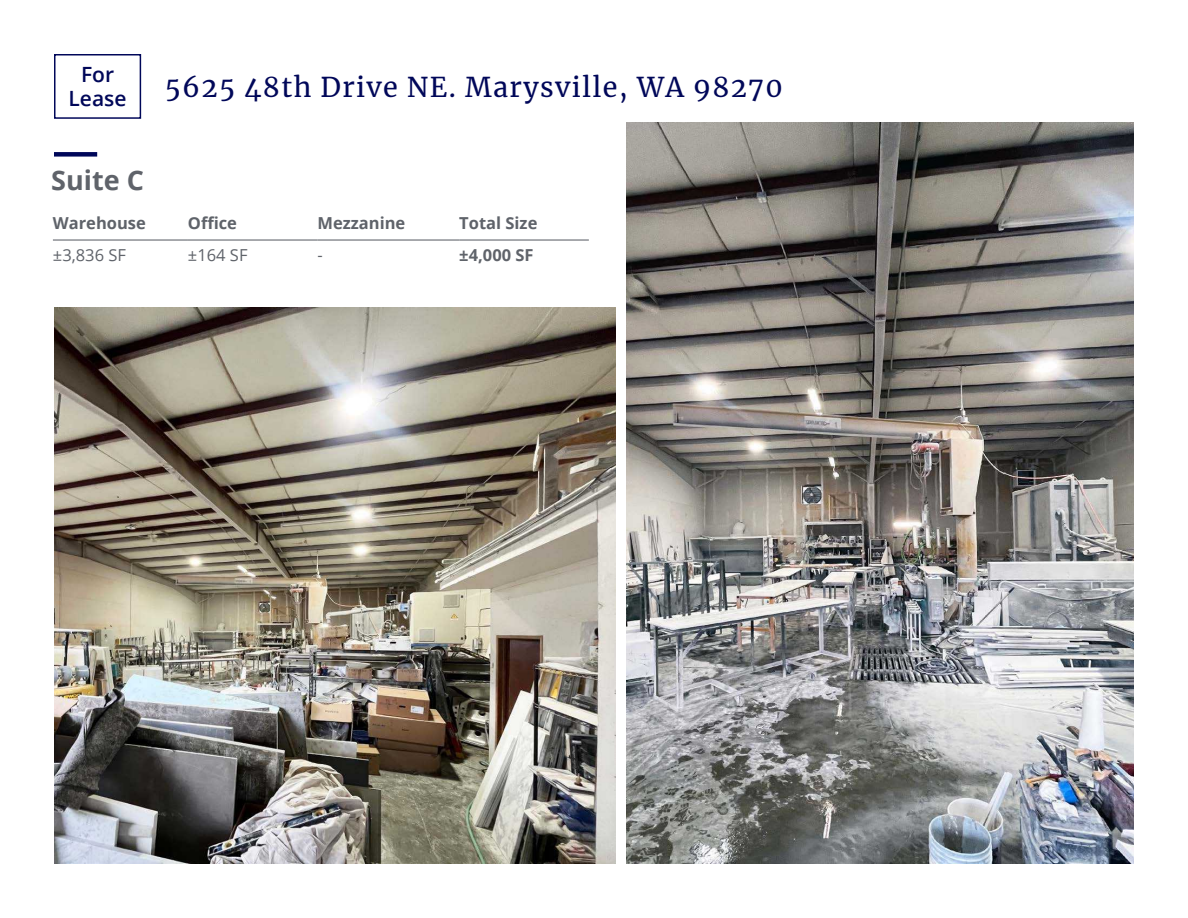
<style>
.page{position:relative;width:1188px;height:918px;background:#fff}
.page>*{position:absolute;margin:0;border:0;box-sizing:border-box;transform-origin:0 0}
.t1{font:27px "Merriweather";letter-spacing:.05em;color:#000759}
.t2{font:700 27px "Open Sans";color:#5f636a}
.t3{font:600 21px/24px "Open Sans";color:#000759;text-align:center}
.t4{font:700 16.5px "Open Sans";color:#5f636a}
.t5{font:16.5px "Open Sans";color:#5f636a}
</style>
<div class="page">
<div style="left:54px;top:54px;width:87px;height:65px;border:2px solid #000759"></div>
<img style="left:626px;top:122px;width:508px;height:742px">
<img style="left:54px;top:308px;width:562px;height:556px">
<div style="left:54px;top:152px;width:43px;height:5px;background:#000759"></div>
<hr style="left:53px;top:239px;width:135px;height:2px;background:#5f636a">
<hr style="left:188px;top:239px;width:130px;height:2px;background:#5f636a">
<hr style="left:318px;top:239px;width:141px;height:2px;background:#5f636a">
<hr style="left:459px;top:239px;width:130px;height:2px;background:#5f636a">
<p class="t3" style="left:69px;top:62px;width:59px">For<br>Lease</p>
<h1 class="t1" style="left:165px;top:69px;width:619px">5625 48th Drive NE. Marysville, WA 98270</h1>
<h1 class="t2" style="left:51px;top:161px;width:94px">Suite C</h1>
<p class="t4" style="left:53px;top:212px;width:95px">Warehouse</p>
<p class="t4" style="left:188px;top:212px;width:51px">Office</p>
<p class="t4" style="left:318px;top:212px;width:89px">Mezzanine</p>
<p class="t4" style="left:459px;top:212px;width:80px">Total Size</p>
<p class="t5" style="left:53px;top:244px;width:75px">±3,836 SF</p>
<p class="t5" style="left:188px;top:244px;width:61px">±164 SF</p>
<p class="t5" style="left:318px;top:244px;width:7px">-</p>
<p class="t4" style="left:459px;top:244px;width:76px">±4,000 SF</p>
</div>
